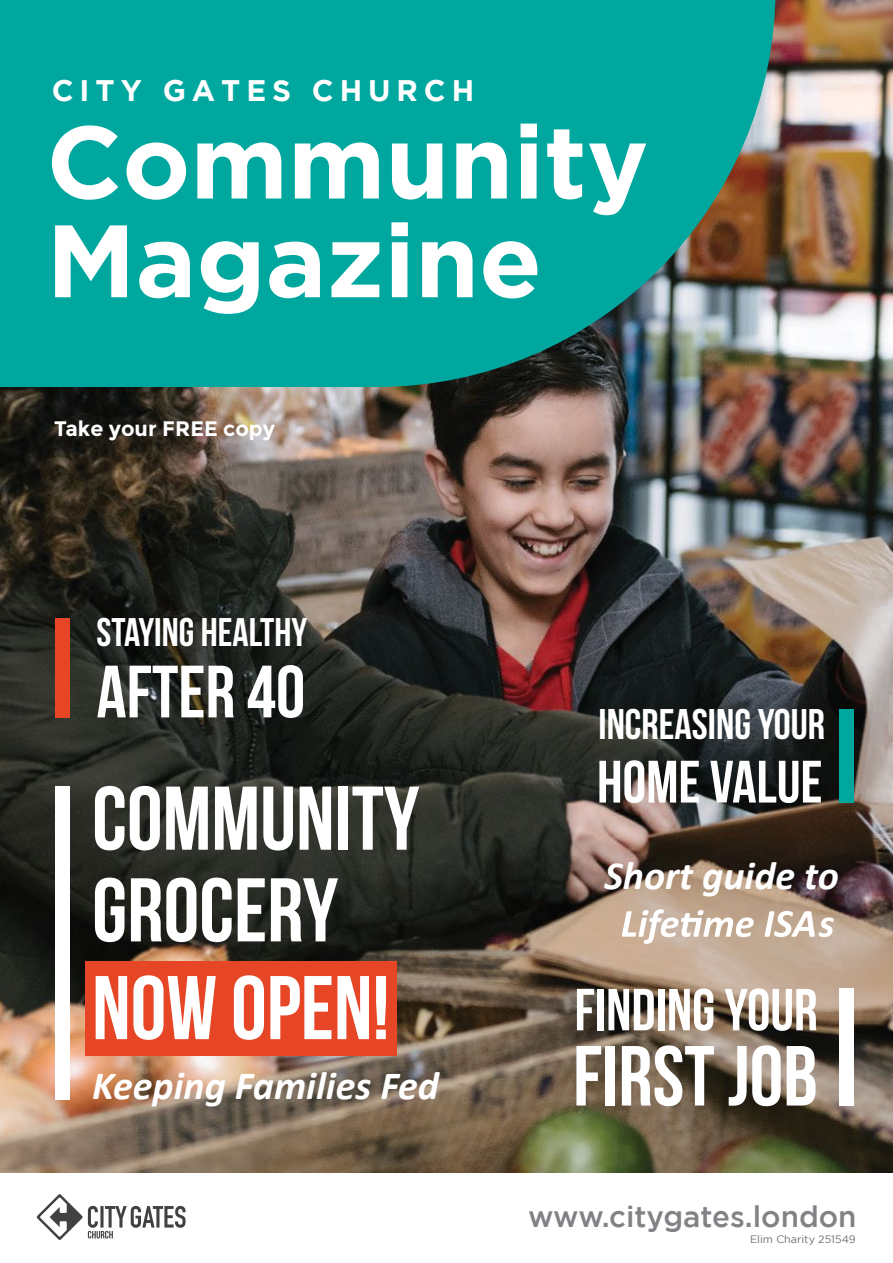
<style>
.page{position:relative;width:893px;height:1263px;background:#fff}
.page>*{position:absolute;margin:0;border:0;box-sizing:border-box;transform-origin:0 0}
.t1{font:700 102.6px/98.7px "Gotham";color:#fff}
.t2{font:700 90.15px/94.7px "Bebas Neue";color:#fff}
.t3{font:700 85.05px "Bebas Neue";color:#fff}
.t4{font:700 73.95px "Bebas Neue";color:#fff}
.t5{font:700 59.7px "Bebas Neue";color:#fff}
.t6{font:700 59.25px "Bebas Neue";color:#fff}
.t7{font:700 42.75px "Bebas Neue";color:#fff}
.t8{font:italic 700 40.05px "Calibri";color:#fff}
.t9{font:700 39.9px "Bebas Neue";color:#fff}
.t10{font:700 29.7px "Gotham";letter-spacing:.2em;color:#fff}
.t11{font:500 29.55px "Gotham";color:#808285}
.t12{font:700 21px "Montserrat";color:#fff}
.t13{font:10.8px "Gotham";color:#6d6e71}
</style>
<div class="page">
<img style="left:0;top:0;width:893px;height:1173px">
<svg style="left:0;top:0;width:776px;height:387px;fill:#00a79e"></svg>
<div style="left:86px;top:961px;width:311px;height:95px;background:#e64625"></div>
<div style="left:55px;top:786px;width:14px;height:313px;background:#fff"></div>
<div style="left:839px;top:988px;width:15px;height:117px;background:#fff"></div>
<svg style="left:622px;top:909px;width:212px;height:35px"></svg>
<div style="left:839px;top:709px;width:15px;height:93px;background:#00a79e"></div>
<div style="left:55px;top:618px;width:15px;height:99px;background:#e64625"></div>
<svg style="left:36px;top:1194px;width:150px;height:46px"></svg>
<p class="t10" style="left:52px;top:74px;width:424px">CITY GATES CHURCH</p>
<h1 class="t1" style="left:46px;top:110px;width:603px">Community<br>Magazine</h1>
<p class="t12" style="left:54px;top:416px;width:223px">Take your FREE copy</p>
<p class="t9" style="left:97px;top:610px;width:212px">STAYING HEALTHY</p>
<h3 class="t4" style="left:97px;top:651px;width:210px">AFTER 40</h3>
<h2 class="t2" style="left:92px;top:770px;width:329px">COMMUNITY<br>GROCERY<br>NOW OPEN!</h2>
<p class="t8" style="left:92px;top:1057px;width:348px">Keeping Families Fed</p>
<p class="t7" style="left:598px;top:701px;width:228px">INCREASING YOUR</p>
<h3 class="t5" style="left:597px;top:749px;width:227px">HOME VALUE</h3>
<p class="t8" style="left:604px;top:847px;width:236px">Short guide to</p>
<h3 class="t6" style="left:574px;top:977px;width:245px">FINDING YOUR</h3>
<h3 class="t3" style="left:573px;top:1029px;width:246px">FIRST JOB</h3>
<p class="t11" style="left:528px;top:1200px;width:330px">www.citygates.london</p>
<p class="t13" style="left:750px;top:1233px;width:107px">Elim Charity 251549</p>
</div>
